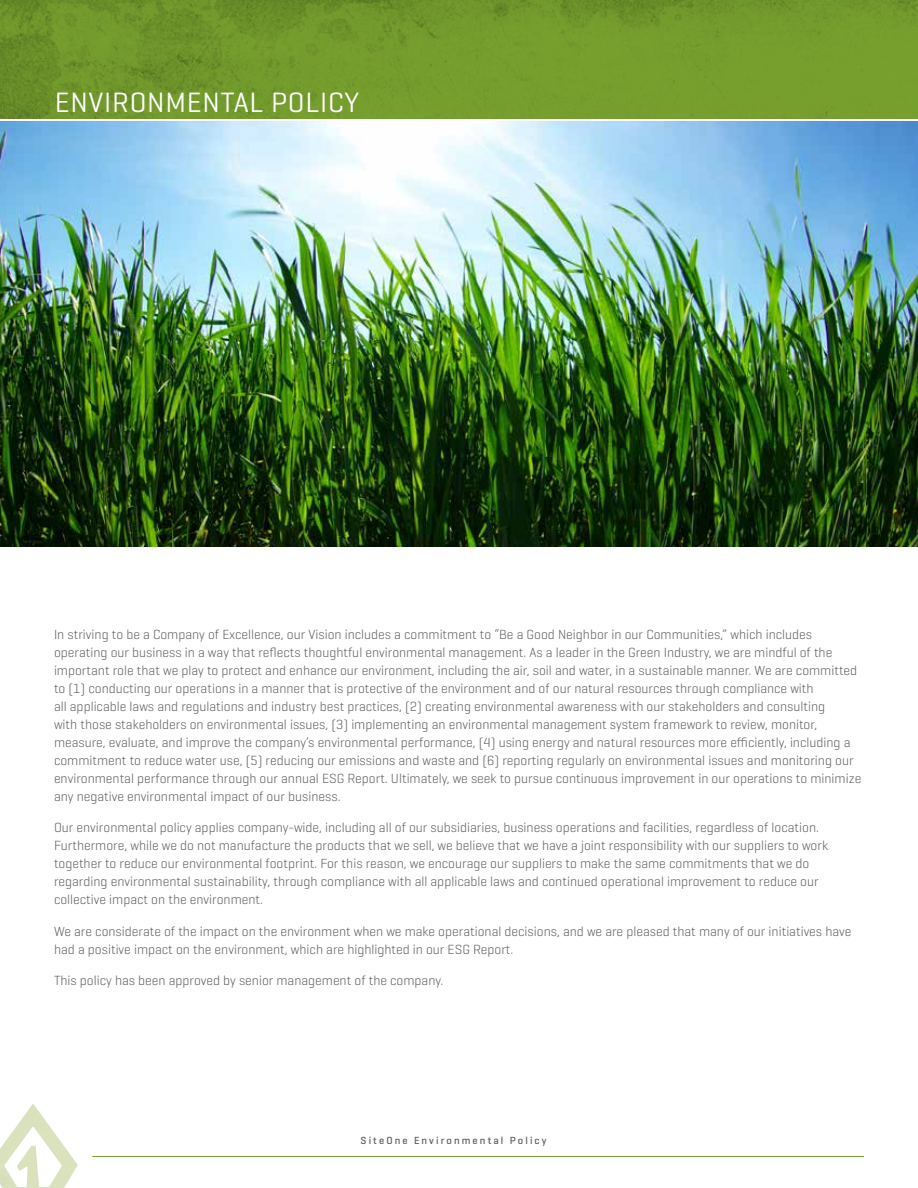
<style>
.page{position:relative;width:918px;height:1188px;background:#fff}
.page>*{position:absolute;margin:0;border:0;box-sizing:border-box;transform-origin:0 0}
.t1{font:28.5px "Geogrotesque";letter-spacing:.025em;color:#fff}
.t2{font:300 13.5px/18px "Geogrotesque";color:#5a5b5d}
.t3{font:500 10.5px "Geogrotesque";letter-spacing:.2em;color:#5a5b5d}
</style>
<div class="page">
<img style="left:0;top:0;width:918px;height:118px">
<img style="left:0;top:1104px;width:78px;height:84px">
<hr style="left:92px;top:1156px;width:772px;height:1px;background:#78a22f">
<img style="left:0;top:122px;width:918px;height:424px">
<h1 class="t1" style="left:55px;top:84px;width:306px">ENVIRONMENTAL POLICY</h1>
<p class="t2" style="left:54px;top:625px;width:809px">In striving to be a Company of Excellence, our Vision includes a commitment to “Be a Good Neighbor in our Communities,” which includes operating our business in a way that reflects thoughtful environmental management. As a leader in the Green Industry, we are mindful of the important role that we play to protect and enhance our environment, including the air, soil and water, in a sustainable manner. We are committed to (1) conducting our operations in a manner that is protective of the environment and of our natural resources through compliance with<br>all applicable laws and regulations and industry best practices, (2) creating environmental awareness with our stakeholders and consulting<br>with those stakeholders on environmental issues, (3) implementing an environmental management system framework to review, monitor, measure, evaluate, and improve the company’s environmental performance, (4) using energy and natural resources more efficiently, including a commitment to reduce water use, (5) reducing our emissions and waste and (6) reporting regularly on environmental issues and monitoring our environmental performance through our annual ESG Report. Ultimately, we seek to pursue continuous improvement in our operations to minimize any negative environmental impact of our business.</p>
<p class="t2" style="left:54px;top:818px;width:776px">Our environmental policy applies company-wide, including all of our subsidiaries, business operations and facilities, regardless of location.<br>Furthermore, while we do not manufacture the products that we sell, we believe that we have a joint responsibility with our suppliers to work together to reduce our environmental footprint. For this reason, we encourage our suppliers to make the same commitments that we do regarding environmental sustainability, through compliance with all applicable laws and continued operational improvement to reduce our collective impact on the environment.</p>
<p class="t2" style="left:54px;top:922px;width:799px">We are considerate of the impact on the environment when we make operational decisions, and we are pleased that many of our initiatives have had a positive impact on the environment, which are highlighted in our ESG Report.</p>
<p class="t2" style="left:54px;top:971px;width:391px">This policy has been approved by senior management of the company.</p>
<p class="t3" style="left:361px;top:1134px;width:187px">SiteOne Environmental Policy</p>
</div>
